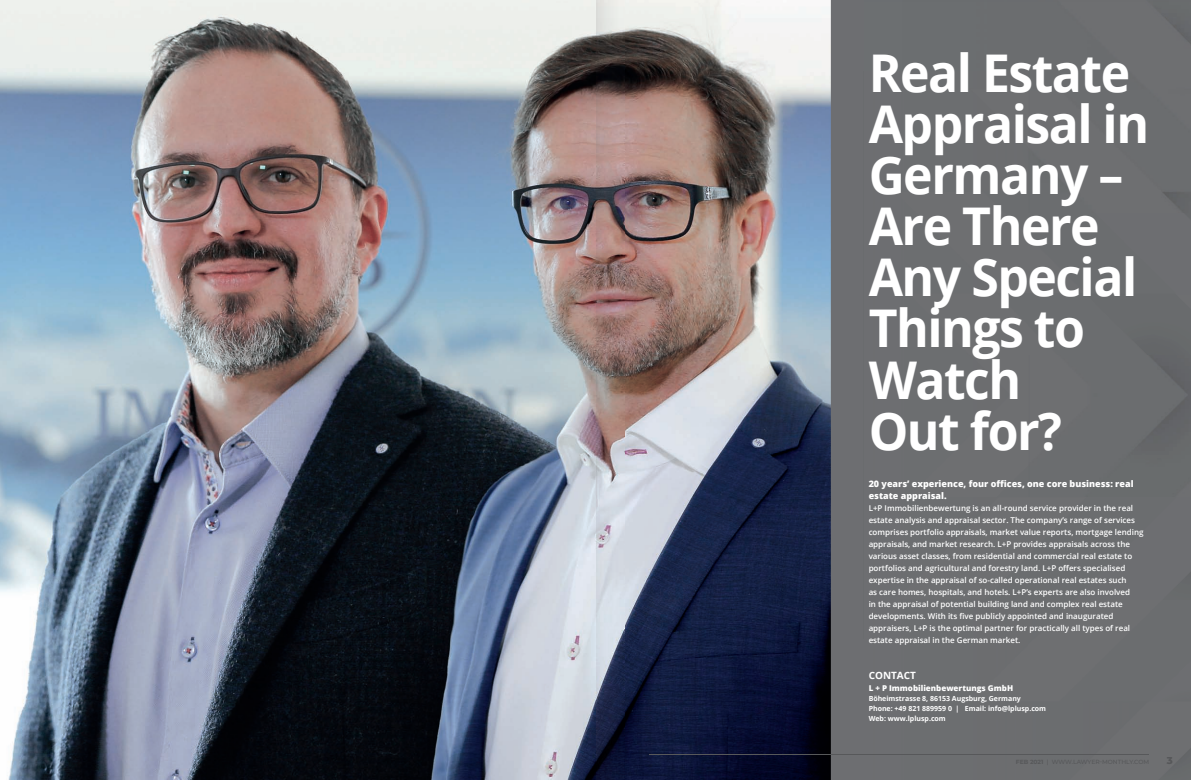
<style>
.page{position:relative;width:1191px;height:780px;background:#fff}
.page>*{position:absolute;margin:0;border:0;box-sizing:border-box;transform-origin:0 0}
.t1{font:700 52px/51px "Open Sans";letter-spacing:-.03em;color:#fff;scale:.96 1}
.t2{font:700 10px "Open Sans";color:#fff}
.t3{font:800 10px "Montserrat Alternates";color:#57585a}
.t4{font:800 9px/12px "Open Sans";color:#fff}
.t5{font:600 8px/12px "Open Sans";color:#fff}
.t6{font:800 8px "Open Sans";color:#fff}
.t7{font:700 7px/10px "Open Sans";color:#fff}
</style>
<div class="page">
<img style="left:0;top:0;width:1191px;height:780px">
<hr style="left:649px;top:754px;width:499px;height:1px;background:#57585a">
<img style="left:596px;top:0;width:28px;height:780px">
<h1 class="t1" style="left:868px;top:53px;width:294px">Real Estate<br>Appraisal in<br>Germany –<br>Are There<br>Any Special<br>Things to<br>Watch<br>Out for?</h1>
<p class="t4" style="left:868px;top:477px;width:266px">20 years’ experience, four offices, one core business: real estate appraisal.</p>
<p class="t5" style="left:868px;top:503px;width:276px">L+P Immobilienbewertung is an all-round service provider in the real estate analysis and appraisal sector. The company’s range of services comprises portfolio appraisals, market value reports, mortgage lending appraisals, and market research. L+P provides appraisals across the various asset classes, from residential and commercial real estate to portfolios and agricultural and forestry land. L+P offers specialised expertise in the appraisal of so-called operational real estates such<br>as care homes, hospitals, and hotels. L+P’s experts are also involved<br>in the appraisal of potential building land and complex real estate developments. With its five publicly appointed and inaugurated appraisers, L+P is the optimal partner for practically all types of real estate appraisal in the German market.</p>
<p class="t2" style="left:868px;top:671px;width:49px">CONTACT</p>
<p class="t6" style="left:868px;top:682px;width:146px">L + P Immobilienbewertungs GmbH</p>
<p class="t7" style="left:868px;top:694px;width:179px">Böheimstrasse 8, 86153 Augsburg, Germany<br>Phone: +49 821 889959 0 | Email: info@lplusp.com<br>Web: www.lplusp.com</p>
<p class="t3" style="left:1166px;top:754px;width:8px">3</p>
</div>
